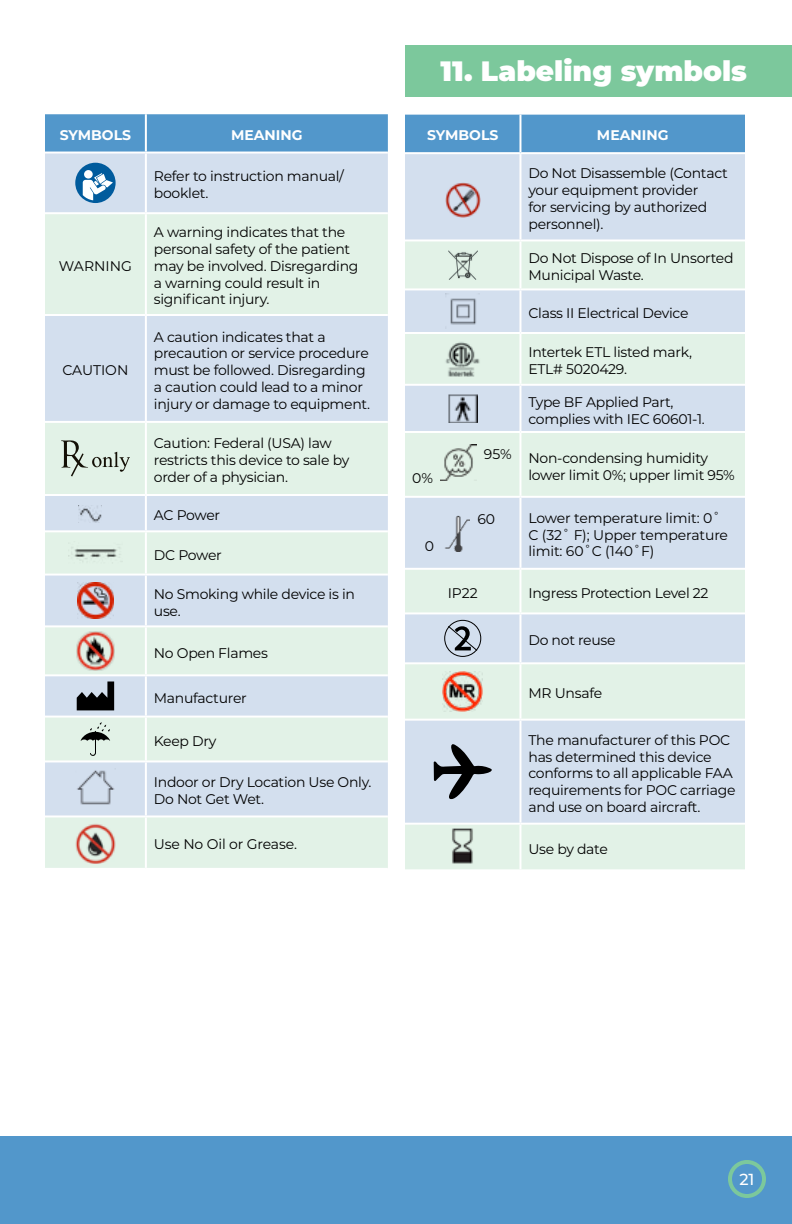
<style>
.page{position:relative;width:792px;height:1224px;background:#fff}
.page>*{position:absolute;margin:0;border:0;box-sizing:border-box;transform-origin:0 0}
.t1{font:900 28px "Montserrat";color:#fff}
.t2{font:500 16px "Montserrat";color:#fff}
.t3{font:14px/16.8px "Montserrat";letter-spacing:-.02em;color:#000}
.t4{font:700 14px "Montserrat";color:#fff}
.t5{font:14px "Montserrat";color:#000}
</style>
<div class="page">
<div style="left:0;top:1136px;width:792px;height:88px;background:#5297cb"></div>
<div style="left:728px;top:1160px;width:38px;height:38px;border:4px solid #7cc89c;border-radius:50%"></div>
<div style="left:405px;top:45px;width:387px;height:52px;background:#7cc89c"></div>
<div style="left:45px;top:114px;width:343px;height:38px;background:#5297cb"></div>
<div style="left:45px;top:154px;width:343px;height:58px;background:#d3dfee"></div>
<svg style="left:45px;top:214px;width:343px;height:654px;background:#dbe9ea"></svg>
<hr style="left:145px;top:114px;width:2px;height:38px;background:#fff">
<hr style="left:145px;top:154px;width:2px;height:58px;background:#fff">
<hr style="left:145px;top:214px;width:2px;height:100px;background:#fff">
<hr style="left:45px;top:314px;width:101px;height:2px;background:#fff">
<hr style="left:146px;top:314px;width:242px;height:2px;background:#fff">
<hr style="left:145px;top:316px;width:2px;height:105px;background:#fff">
<hr style="left:45px;top:421px;width:101px;height:2px;background:#fff">
<hr style="left:146px;top:421px;width:242px;height:2px;background:#fff">
<hr style="left:145px;top:423px;width:2px;height:71px;background:#fff">
<hr style="left:45px;top:494px;width:101px;height:2px;background:#fff">
<hr style="left:146px;top:494px;width:242px;height:2px;background:#fff">
<hr style="left:145px;top:496px;width:2px;height:34px;background:#fff">
<hr style="left:45px;top:530px;width:101px;height:2px;background:#fff">
<hr style="left:146px;top:530px;width:242px;height:2px;background:#fff">
<hr style="left:145px;top:532px;width:2px;height:42px;background:#fff">
<hr style="left:45px;top:574px;width:101px;height:2px;background:#fff">
<hr style="left:146px;top:574px;width:242px;height:2px;background:#fff">
<hr style="left:145px;top:576px;width:2px;height:49px;background:#fff">
<hr style="left:45px;top:625px;width:101px;height:2px;background:#fff">
<hr style="left:146px;top:625px;width:242px;height:2px;background:#fff">
<hr style="left:145px;top:627px;width:2px;height:47px;background:#fff">
<hr style="left:45px;top:674px;width:101px;height:2px;background:#fff">
<hr style="left:146px;top:674px;width:242px;height:2px;background:#fff">
<hr style="left:145px;top:676px;width:2px;height:40px;background:#fff">
<hr style="left:45px;top:716px;width:101px;height:2px;background:#fff">
<hr style="left:146px;top:716px;width:242px;height:2px;background:#fff">
<hr style="left:145px;top:718px;width:2px;height:42px;background:#fff">
<hr style="left:45px;top:760px;width:101px;height:2px;background:#fff">
<hr style="left:146px;top:760px;width:242px;height:2px;background:#fff">
<hr style="left:145px;top:762px;width:2px;height:53px;background:#fff">
<hr style="left:45px;top:815px;width:101px;height:2px;background:#fff">
<hr style="left:146px;top:815px;width:242px;height:2px;background:#fff">
<hr style="left:145px;top:817px;width:2px;height:51px;background:#fff">
<div style="left:75px;top:163px;width:41px;height:40px;background:#005b9d;border-radius:50%"></div>
<svg style="left:83px;top:170px;width:30px;height:30px"></svg>
<svg style="left:61px;top:440px;width:69px;height:37px;background:#c3d0c5"></svg>
<img style="left:78px;top:505px;width:23px;height:17px">
<img style="left:68px;top:541px;width:55px;height:24px">
<img style="left:77px;top:582px;width:36px;height:37px">
<img style="left:76px;top:631px;width:39px;height:39px">
<svg style="left:77px;top:682px;width:37px;height:28px"></svg>
<svg style="left:80px;top:722px;width:31px;height:34px"></svg>
<img style="left:75px;top:769px;width:41px;height:40px">
<img style="left:73px;top:822px;width:44px;height:42px">
<div style="left:405px;top:115px;width:340px;height:37px;background:#5297cb"></div>
<div style="left:405px;top:154px;width:340px;height:85px;background:#d3dfee"></div>
<svg style="left:405px;top:241px;width:340px;height:628px;background:#dae8ea"></svg>
<hr style="left:519px;top:115px;width:2px;height:37px;background:#fff">
<hr style="left:519px;top:154px;width:2px;height:85px;background:#fff">
<hr style="left:519px;top:241px;width:2px;height:47px;background:#fff">
<hr style="left:405px;top:288px;width:115px;height:2px;background:#fff">
<hr style="left:520px;top:288px;width:225px;height:2px;background:#fff">
<hr style="left:519px;top:290px;width:2px;height:42px;background:#fff">
<hr style="left:405px;top:332px;width:115px;height:2px;background:#fff">
<hr style="left:520px;top:332px;width:225px;height:2px;background:#fff">
<hr style="left:519px;top:334px;width:2px;height:50px;background:#fff">
<hr style="left:405px;top:384px;width:115px;height:2px;background:#fff">
<hr style="left:520px;top:384px;width:225px;height:2px;background:#fff">
<hr style="left:519px;top:386px;width:2px;height:45px;background:#fff">
<hr style="left:405px;top:431px;width:115px;height:2px;background:#fff">
<hr style="left:520px;top:431px;width:225px;height:2px;background:#fff">
<hr style="left:519px;top:433px;width:2px;height:63px;background:#fff">
<hr style="left:405px;top:496px;width:115px;height:2px;background:#fff">
<hr style="left:520px;top:496px;width:225px;height:2px;background:#fff">
<hr style="left:519px;top:498px;width:2px;height:70px;background:#fff">
<hr style="left:405px;top:568px;width:115px;height:2px;background:#fff">
<hr style="left:520px;top:568px;width:225px;height:2px;background:#fff">
<hr style="left:519px;top:570px;width:2px;height:42px;background:#fff">
<hr style="left:405px;top:612px;width:115px;height:2px;background:#fff">
<hr style="left:520px;top:612px;width:225px;height:2px;background:#fff">
<hr style="left:519px;top:614px;width:2px;height:48px;background:#fff">
<hr style="left:405px;top:662px;width:115px;height:2px;background:#fff">
<hr style="left:520px;top:662px;width:225px;height:2px;background:#fff">
<hr style="left:519px;top:664px;width:2px;height:55px;background:#fff">
<hr style="left:405px;top:719px;width:115px;height:2px;background:#fff">
<hr style="left:520px;top:719px;width:225px;height:2px;background:#fff">
<hr style="left:519px;top:721px;width:2px;height:102px;background:#fff">
<hr style="left:405px;top:823px;width:115px;height:2px;background:#fff">
<hr style="left:520px;top:823px;width:225px;height:2px;background:#fff">
<hr style="left:519px;top:825px;width:2px;height:44px;background:#fff">
<img style="left:445px;top:182px;width:35px;height:35px">
<img style="left:448px;top:250px;width:29px;height:30px">
<img style="left:445px;top:294px;width:35px;height:34px">
<img style="left:444px;top:341px;width:38px;height:35px">
<img style="left:448px;top:394px;width:29px;height:29px">
<img style="left:441px;top:444px;width:35px;height:36px">
<img style="left:444px;top:516px;width:25px;height:36px">
<div style="left:444px;top:620px;width:37px;height:37px;border:1px solid #000;border-radius:50%"></div>
<svg style="left:447px;top:625px;width:31px;height:27px"></svg>
<img style="left:443px;top:671px;width:40px;height:41px">
<svg style="left:434px;top:744px;width:58px;height:56px;background:#929aa4"></svg>
<img style="left:443px;top:828px;width:39px;height:38px">
<p class="t4" style="left:60px;top:125px;width:73px">SYMBOLS</p>
<p class="t4" style="left:231px;top:125px;width:73px">MEANING</p>
<p class="t3" style="left:154px;top:167px;width:192px">Refer to instruction manual/ booklet.</p>
<p class="t5" style="left:59px;top:256px;width:75px">WARNING</p>
<p class="t3" style="left:62px;top:361px;width:67px">CAUTION</p>
<p class="t3" style="left:154px;top:223px;width:206px">A warning indicates that the personal safety of the patient may be involved. Disregarding a warning could result in significant injury.</p>
<p class="t3" style="left:154px;top:328px;width:218px">A caution indicates that a precaution or service procedure must be followed. Disregarding a caution could lead to a minor injury or damage to equipment.</p>
<p class="t3" style="left:154px;top:435px;width:197px">Caution: Federal (USA) law restricts this device to sale by order of a physician.</p>
<p class="t3" style="left:154px;top:506px;width:68px">AC Power</p>
<p class="t3" style="left:154px;top:546px;width:69px">DC Power</p>
<p class="t3" style="left:154px;top:585px;width:203px">No Smoking while device is in use.</p>
<p class="t3" style="left:154px;top:644px;width:116px">No Open Flames</p>
<p class="t3" style="left:154px;top:689px;width:94px">Manufacturer</p>
<p class="t3" style="left:154px;top:732px;width:64px">Keep Dry</p>
<p class="t3" style="left:154px;top:773px;width:219px">Indoor or Dry Location Use Only.<br>Do Not Get Wet.</p>
<p class="t3" style="left:154px;top:836px;width:145px">Use No Oil or Grease.</p>
<h1 class="t1" style="left:441px;top:50px;width:308px">11. Labeling symbols</h1>
<p class="t4" style="left:427px;top:125px;width:73px">SYMBOLS</p>
<p class="t4" style="left:597px;top:125px;width:73px">MEANING</p>
<p class="t3" style="left:528px;top:165px;width:201px">Do Not Disassemble (Contact your equipment provider<br>for servicing by authorized personnel).</p>
<p class="t3" style="left:528px;top:249px;width:207px">Do Not Dispose of In Unsorted<br>Municipal Waste.</p>
<p class="t3" style="left:528px;top:304px;width:162px">Class II Electrical Device</p>
<p class="t3" style="left:528px;top:343px;width:165px">Intertek ETL listed mark,<br>ETL# 5020429.</p>
<p class="t3" style="left:528px;top:393px;width:178px">Type BF Applied Part, complies with IEC 60601-1.</p>
<p class="t3" style="left:412px;top:469px;width:22px">0%</p>
<p class="t3" style="left:425px;top:537px;width:11px">0</p>
<p class="t3" style="left:528px;top:449px;width:208px;text-indent:-45px">95% Non-condensing humidity lower limit 0%; upper limit 95%</p>
<p class="t3" style="left:477px;top:511px;width:19px">60</p>
<p class="t3" style="left:528px;top:509px;width:201px">Lower temperature limit: 0˚<br>C (32˚ F); Upper temperature limit: 60˚C (140˚F)</p>
<p class="t3" style="left:448px;top:584px;width:32px">IP22</p>
<p class="t3" style="left:528px;top:584px;width:182px">Ingress Protection Level 22</p>
<p class="t3" style="left:528px;top:631px;width:89px">Do not reuse</p>
<p class="t3" style="left:528px;top:684px;width:75px">MR Unsafe</p>
<p class="t3" style="left:528px;top:731px;width:209px">The manufacturer of this POC has determined this device conforms to all applicable FAA requirements for POC carriage and use on board aircraft.</p>
<p class="t3" style="left:528px;top:840px;width:81px">Use by date</p>
<p class="t2" style="left:739px;top:1168px;width:17px">21</p>
</div>
